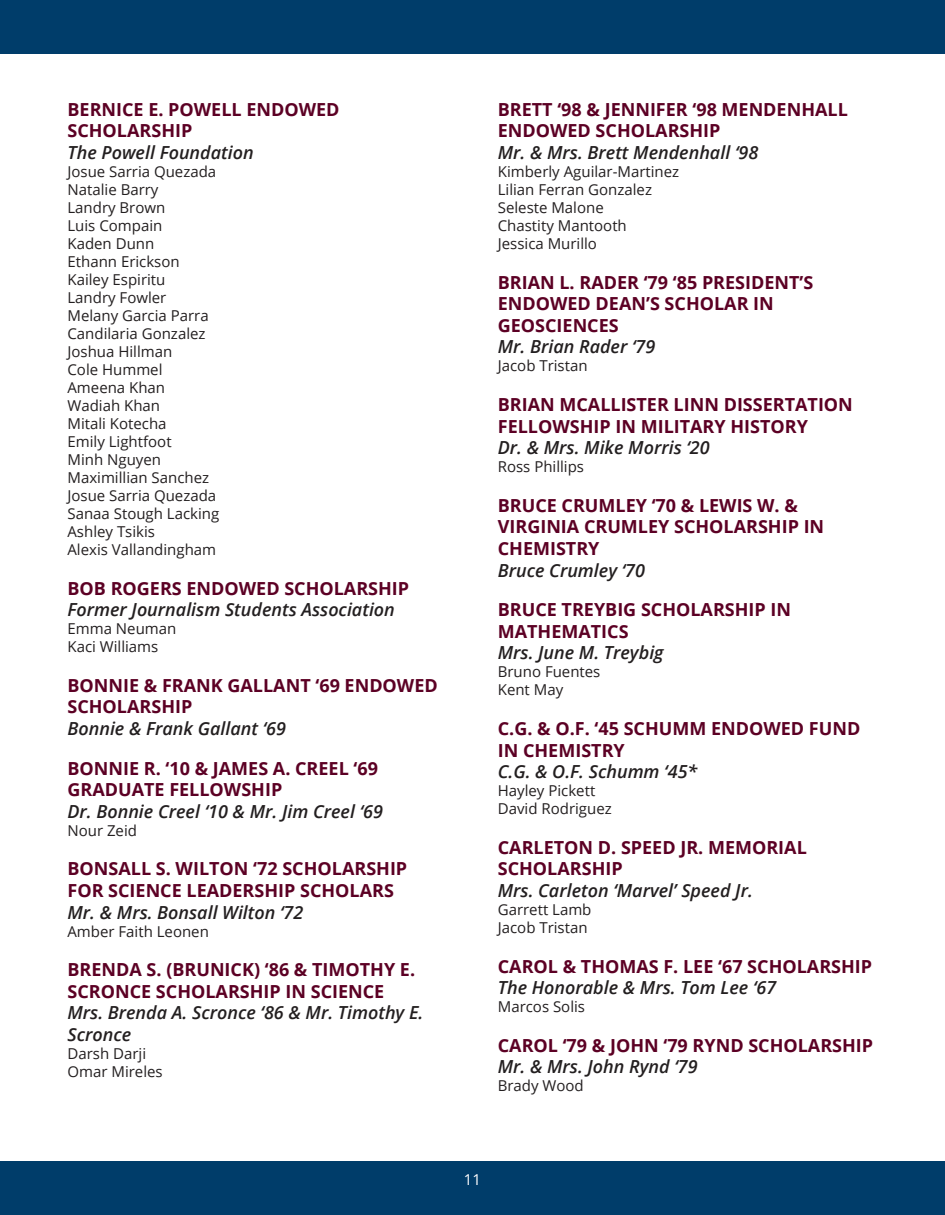
<style>
.page{position:relative;width:945px;height:1215px;background:#fff}
.page>*{position:absolute;margin:0;border:0;box-sizing:border-box;transform-origin:0 0}
.Scholarship_Recipients{font:700 18px/21.6px "Open Sans";color:#5c0024}
.Scholarship_Recipients-2{font:italic 600 18px/21.6px "Open Sans";color:#231f20}
.Scholarship_Recipients-3{font:15px/18px "Open Sans";color:#231f20}
.t1{font:15px "Open Sans";color:#fff}
.s1{font-weight:600;font-style:italic;color:#231f20}
.s2{font-weight:700;font-style:normal;color:#5c0024}
</style>
<div class="page">
<div style="left:0;top:0;width:945px;height:54px;background:#003d6a"></div>
<div style="left:0;top:1161px;width:945px;height:54px;background:#003d6a"></div>
<p class="Scholarship_Recipients" style="left:68px;top:98px;width:274px">BERNICE E. POWELL ENDOWED<br>SCHOLARSHIP<br><span class="s1">The Powell Foundation</span></p>
<p class="Scholarship_Recipients-3" style="left:68px;top:162px;width:153px">Josue Sarria Quezada<br>Natalie Barry<br>Landry Brown<br>Luis Compain<br>Kaden Dunn<br>Ethann Erickson<br>Kailey Espiritu<br>Landry Fowler<br>Melany Garcia Parra<br>Candilaria Gonzalez<br>Joshua Hillman<br>Cole Hummel<br>Ameena Khan<br>Wadiah Khan<br>Mitali Kotecha<br>Emily Lightfoot<br>Minh Nguyen<br>Maximillian Sanchez<br>Josue Sarria Quezada<br>Sanaa Stough Lacking<br>Ashley Tsikis<br>Alexis Vallandingham</p>
<p class="Scholarship_Recipients-2" style="left:68px;top:577px;width:343px"><span class="s2">BOB ROGERS ENDOWED SCHOLARSHIP<br></span>Former Journalism Students Association</p>
<p class="Scholarship_Recipients-3" style="left:68px;top:619px;width:110px">Emma Neuman<br>Kaci Williams</p>
<p class="Scholarship_Recipients" style="left:68px;top:674px;width:372px">BONNIE &amp; FRANK GALLANT ‘69 ENDOWED<br>SCHOLARSHIP<br><span class="s1">Bonnie &amp; Frank Gallant ‘69</span></p>
<p class="Scholarship_Recipients" style="left:68px;top:757px;width:317px">BONNIE R. ‘10 &amp; JAMES A. CREEL ‘69<br>GRADUATE FELLOWSHIP<br><span class="s1">Dr. Bonnie Creel ‘10 &amp; Mr. Jim Creel ‘69</span></p>
<p class="Scholarship_Recipients-3" style="left:68px;top:821px;width:71px">Nour Zeid</p>
<p class="Scholarship_Recipients" style="left:68px;top:858px;width:341px">BONSALL S. WILTON ‘72 SCHOLARSHIP<br>FOR SCIENCE LEADERSHIP SCHOLARS<br><span class="s1">Mr. &amp; Mrs. Bonsall Wilton ‘72</span></p>
<p class="Scholarship_Recipients-3" style="left:68px;top:922px;width:143px">Amber Faith Leonen</p>
<p class="Scholarship_Recipients" style="left:68px;top:958px;width:357px">BRENDA S. (BRUNICK) ‘86 &amp; TIMOTHY E.<br>SCRONCE SCHOLARSHIP IN SCIENCE<br><span class="s1">Mrs. Brenda A. Scronce ‘86 &amp; Mr. Timothy E.<br>Scronce</span></p>
<p class="Scholarship_Recipients-3" style="left:68px;top:1044px;width:97px">Darsh Darji<br>Omar Mireles</p>
<p class="Scholarship_Recipients" style="left:498px;top:98px;width:352px">BRETT ‘98 &amp; JENNIFER ‘98 MENDENHALL<br>ENDOWED SCHOLARSHIP<br><span class="s1">Mr. &amp; Mrs. Brett Mendenhall ‘98</span></p>
<p class="Scholarship_Recipients-3" style="left:498px;top:162px;width:183px">Kimberly Aguilar-Martinez<br>Lilian Ferran Gonzalez<br>Seleste Malone<br>Chastity Mantooth<br>Jessica Murillo</p>
<p class="Scholarship_Recipients" style="left:498px;top:271px;width:317px">BRIAN L. RADER ‘79 ‘85 PRESIDENT’S<br>ENDOWED DEAN’S SCHOLAR IN<br>GEOSCIENCES<br><span class="s1">Mr. Brian Rader ‘79</span></p>
<p class="Scholarship_Recipients-3" style="left:498px;top:357px;width:91px">Jacob Tristan</p>
<p class="Scholarship_Recipients" style="left:498px;top:393px;width:357px">BRIAN MCALLISTER LINN DISSERTATION<br>FELLOWSHIP IN MILITARY HISTORY<br><span class="s1">Dr. &amp; Mrs. Mike Morris ‘20</span></p>
<p class="Scholarship_Recipients-3" style="left:498px;top:457px;width:88px">Ross Phillips</p>
<p class="Scholarship_Recipients" style="left:498px;top:494px;width:328px">BRUCE CRUMLEY ‘70 &amp; LEWIS W. &amp;<br>VIRGINIA CRUMLEY SCHOLARSHIP IN<br>CHEMISTRY<br><span class="s1">Bruce Crumley ‘70</span></p>
<p class="Scholarship_Recipients" style="left:498px;top:598px;width:295px">BRUCE TREYBIG SCHOLARSHIP IN<br>MATHEMATICS<br><span class="s1">Mrs. June M. Treybig</span></p>
<p class="Scholarship_Recipients-3" style="left:498px;top:663px;width:104px">Bruno Fuentes<br>Kent May</p>
<p class="Scholarship_Recipients" style="left:498px;top:717px;width:364px">C.G. &amp; O.F. ‘45 SCHUMM ENDOWED FUND<br>IN CHEMISTRY<br><span class="s1">C.G. &amp; O.F. Schumm ‘45*</span></p>
<p class="Scholarship_Recipients-3" style="left:498px;top:781px;width:115px">Hayley Pickett<br>David Rodriguez</p>
<p class="Scholarship_Recipients" style="left:498px;top:836px;width:311px">CARLETON D. SPEED JR. MEMORIAL<br>SCHOLARSHIP<br><span class="s1">Mrs. Carleton ‘Marvel’ Speed Jr.</span></p>
<p class="Scholarship_Recipients-3" style="left:498px;top:900px;width:95px">Garrett Lamb<br>Jacob Tristan</p>
<p class="Scholarship_Recipients" style="left:498px;top:955px;width:376px">CAROL &amp; THOMAS F. LEE ‘67 SCHOLARSHIP<br><span class="s1">The Honorable &amp; Mrs. Tom Lee ‘67</span></p>
<p class="Scholarship_Recipients-3" style="left:498px;top:997px;width:89px">Marcos Solis</p>
<p class="Scholarship_Recipients" style="left:498px;top:1034px;width:377px">CAROL ‘79 &amp; JOHN ‘79 RYND SCHOLARSHIP<br><span class="s1">Mr. &amp; Mrs. John Rynd ‘79</span></p>
<p class="Scholarship_Recipients-3" style="left:498px;top:1077px;width:88px">Brady Wood</p>
<p class="t1" style="left:464px;top:1169px;width:19px">11</p>
</div>
